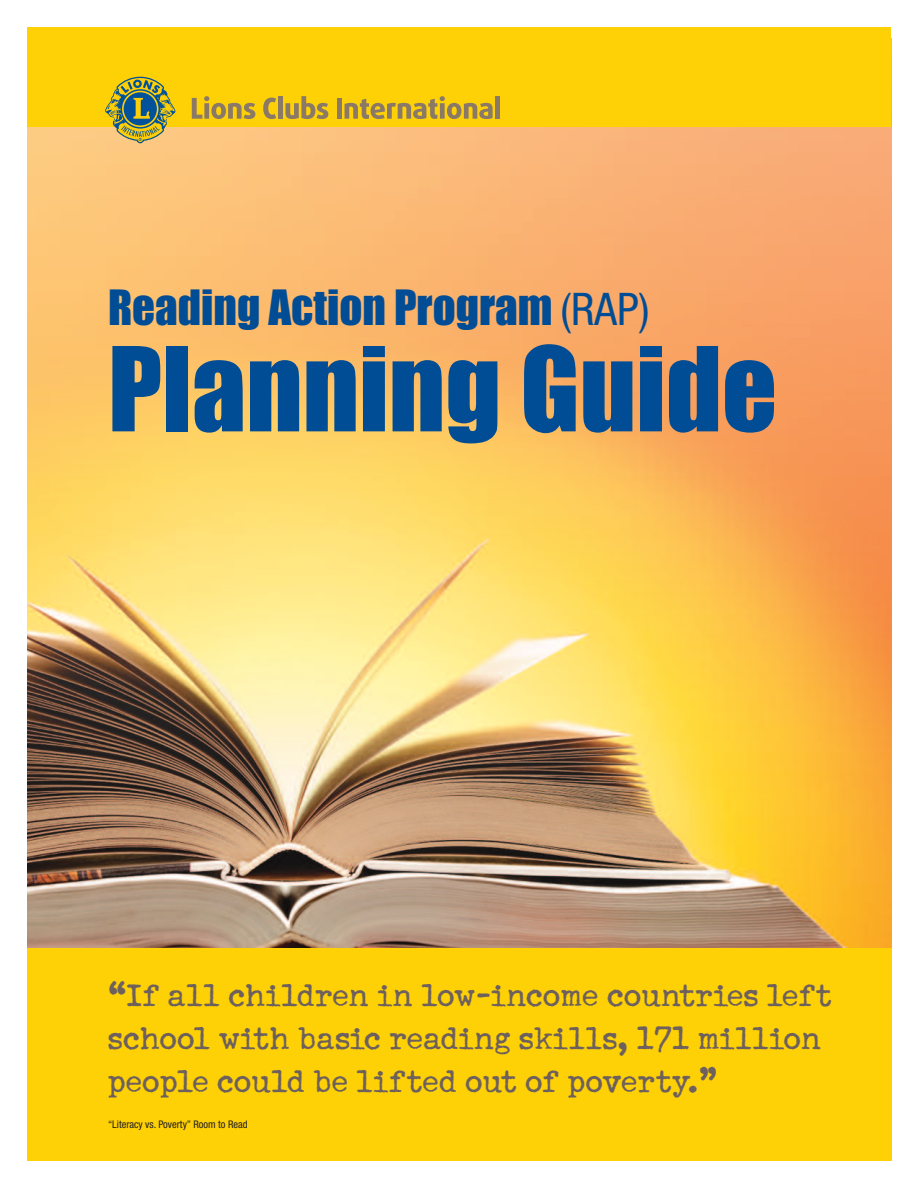
<style>
.page{position:relative;width:918px;height:1188px;background:#fff}
.page>*{position:absolute;margin:0;border:0;box-sizing:border-box;transform-origin:0 0}
.t1{font:108px "Impact";color:#014d95}
.t2{font:45px "Impact";color:#014d95}
.t3{font:36px/43.2px "Schmutz ICG Cleaned";color:#6d605d}
.t4{font:condensed 10.5px "Helvetica Neue";color:#231f20}
.s1{font-family:"Helvetica Neue";font-stretch:condensed}
</style>
<div class="page">
<img style="left:27px;top:127px;width:864px;height:822px">
<div style="left:27px;top:27px;width:864px;height:100px;background:#fed006"></div>
<div style="left:27px;top:949px;width:864px;height:212px;background:#fed006"></div>
<svg style="left:105px;top:77px;width:70px;height:66px"></svg>
<svg style="left:192px;top:96px;width:63px;height:23px"></svg>
<svg style="left:263px;top:98px;width:13px;height:21px"></svg>
<div style="left:278px;top:96px;width:5px;height:23px;background:#8a7966"></div>
<svg style="left:285px;top:96px;width:43px;height:23px"></svg>
<div style="left:337px;top:98px;width:5px;height:21px;background:#8a7966"></div>
<svg style="left:345px;top:96px;width:148px;height:23px"></svg>
<div style="left:495px;top:96px;width:5px;height:23px;background:#8a7966"></div>
<p class="t2" style="left:108px;top:283px;width:543px">Reading Action Program <span class="s1">(RAP)</span></p>
<h1 class="t1" style="left:108px;top:331px;width:671px">Planning Guide</h1>
<p class="t3" style="left:108px;top:972px;width:726px">“If all children in low-income countries left school with basic reading skills, 171 million people could be lifted out of poverty.”</p>
<p class="t4" style="left:108px;top:1120px;width:141px">“Literacy vs. Poverty” Room to Read</p>
</div>
